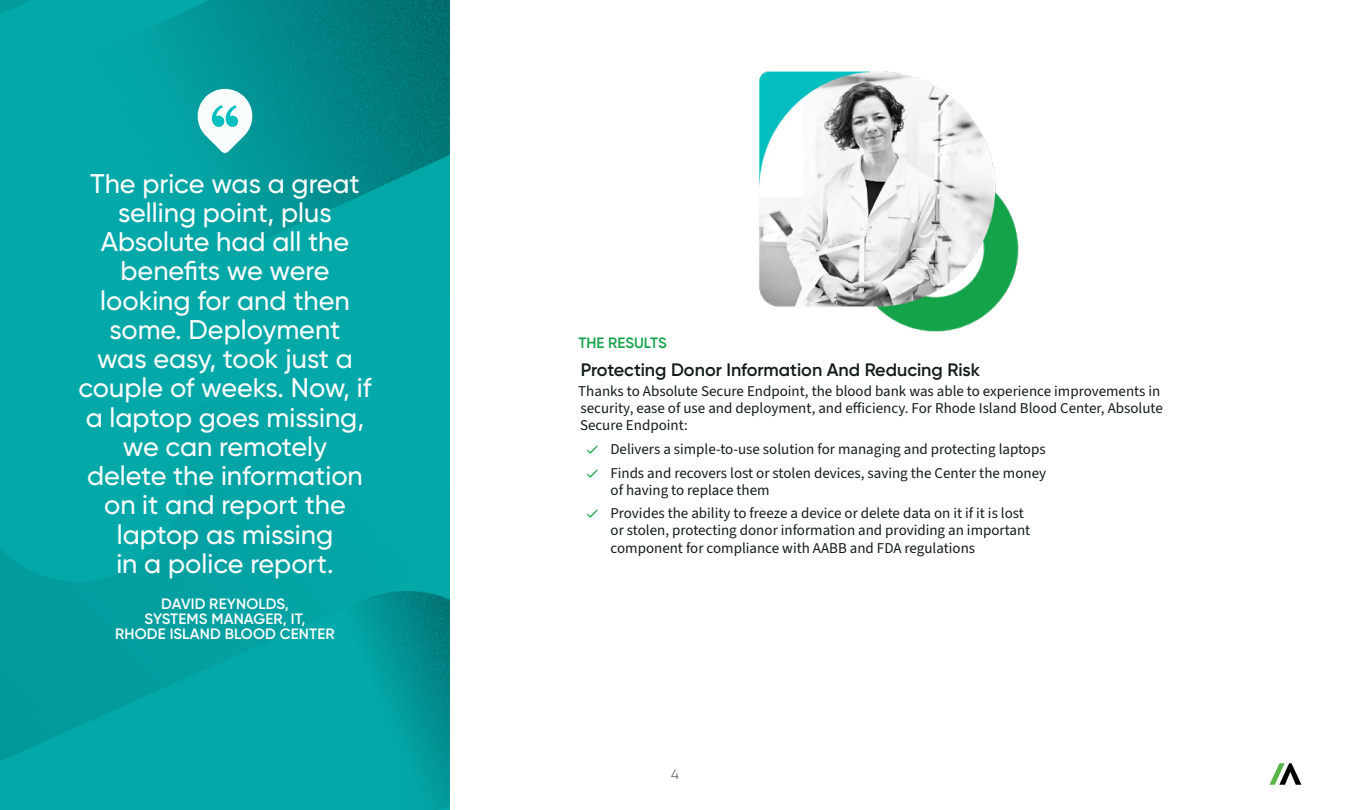
<style>
.page{position:relative;width:1350px;height:810px;background:#fff}
.page>*{position:absolute;margin:0;border:0;box-sizing:border-box;transform-origin:0 0}
.t1{font:500 27px/29.2px "Gilroy";color:#fbfdfc;text-align:center}
.t2{font:600 18px "Gilroy";color:#111c18}
.t3{font:15px/17.2px "Source Sans 3";color:#111c18}
.t4{font:600 15px/15px "Gilroy";letter-spacing:.01em;color:#fbfdfc;text-align:center}
.t5{font:600 15px "Gilroy";color:#15a34a}
.t6{font:13.5px "Gilroy";color:#6a716e}
</style>
<div class="page">
<svg style="left:1270px;top:763px;width:31px;height:22px"></svg>
<img style="left:0;top:0;width:450px;height:810px">
<svg style="left:178px;top:70px;width:90px;height:90px"></svg>
<svg style="left:211px;top:105px;width:28px;height:22px"></svg>
<img style="left:759px;top:71px;width:260px;height:261px">
<p class="t1" style="left:78px;top:168px;width:295px">The price was a great selling point, plus<br>Absolute had all the benefits we were looking for and then some. Deployment<br>was easy, took just a couple of weeks. Now, if a laptop goes missing, we can remotely<br>delete the information on it and report the laptop as missing<br>in a police report.</p>
<p class="t4" style="left:115px;top:596px;width:221px">DAVID REYNOLDS,<br>SYSTEMS MANAGER, IT,<br>RHODE ISLAND BLOOD CENTER</p>
<p class="t5" style="left:578px;top:333px;width:90px">THE RESULTS</p>
<p class="t2" style="left:581px;top:358px;width:401px">Protecting Donor Information And Reducing Risk</p>
<p class="t3" style="left:578px;top:382px;width:586px">Thanks to Absolute Secure Endpoint, the blood bank was able to experience improvements in security, ease of use and deployment, and efficiency. For Rhode Island Blood Center, Absolute<br>Secure Endpoint:</p>
<p class="t3" style="left:610px;top:438px;width:437px;line-height:23.2px">Delivers a simple-to-use solution for managing and protecting laptops<br>Finds and recovers lost or stolen devices, saving the Center the money</p>
<p class="t3" style="left:610px;top:478px;width:415px;line-height:23.2px">of having to replace them<br>Provides the ability to freeze a device or delete data on it if it is lost</p>
<p class="t3" style="left:611px;top:522px;width:421px">or stolen, protecting donor information and providing an important component for compliance with AABB and FDA regulations</p>
<p class="t6" style="left:671px;top:766px;width:9px">4</p>
</div>
